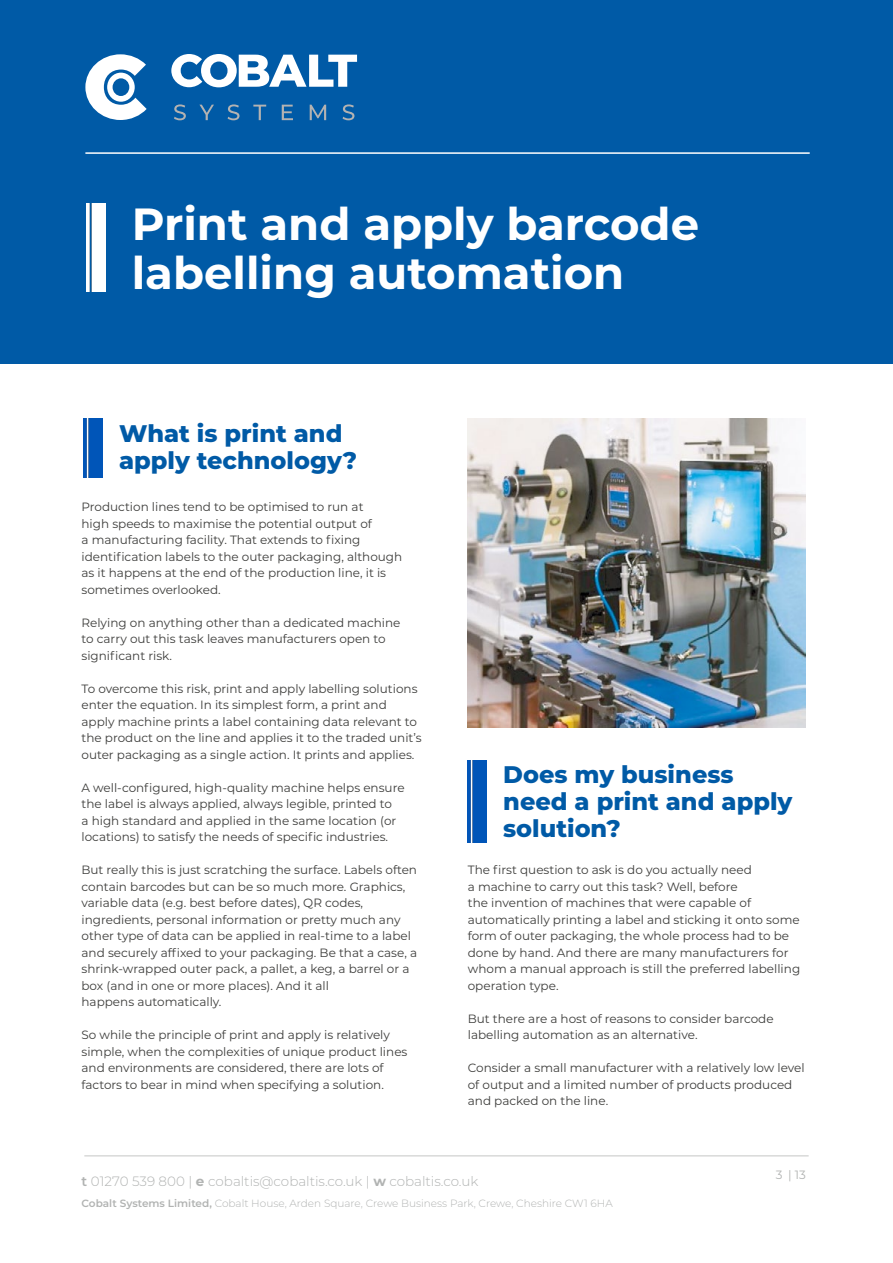
<style>
.page{position:relative;width:893px;height:1263px;background:#fff}
.page>*{position:absolute;margin:0;border:0;box-sizing:border-box;transform-origin:0 0}
.t1{font:700 45px/49.5px "Montserrat";color:#fff}
.t2{font:800 24px/27px "Montserrat";color:#005aa6}
.t3{font:300 13.5px "Montserrat";color:#b1b3b2}
.t4{font:12px/16.5px "Montserrat";color:#3d3d3b}
.t5{font:12px "Montserrat";color:#b1b3b2}
.t6{font:300 10.5px "Montserrat";color:#b1b3b2}
.s1{font-weight:600}
.s2{font-weight:700}
</style>
<div class="page">
<div style="left:0;top:0;width:893px;height:364px;background:#005aa6"></div>
<svg style="left:174px;top:104px;width:12px;height:16px"></svg>
<svg style="left:199px;top:105px;width:15px;height:15px"></svg>
<svg style="left:228px;top:104px;width:11px;height:16px"></svg>
<svg style="left:253px;top:105px;width:13px;height:15px"></svg>
<svg style="left:282px;top:105px;width:11px;height:15px"></svg>
<svg style="left:310px;top:105px;width:16px;height:15px"></svg>
<svg style="left:343px;top:104px;width:11px;height:16px"></svg>
<svg style="left:171px;top:54px;width:186px;height:33px"></svg>
<svg style="left:85px;top:54px;width:62px;height:66px"></svg>
<hr style="left:85px;top:152px;width:725px;height:2px;background:#fff">
<hr style="left:84px;top:1155px;width:725px;height:1px;background:#b1b3b2">
<img style="left:83px;top:419px;width:20px;height:58px">
<img style="left:86px;top:204px;width:20px;height:87px">
<img style="left:467px;top:419px;width:339px;height:308px">
<img style="left:467px;top:760px;width:20px;height:83px">
<h1 class="t1" style="left:132px;top:197px;width:569px">Print and apply barcode labelling automation</h1>
<h2 class="t2" style="left:119px;top:419px;width:240px">What is print and apply technology?</h2>
<p class="t4" style="left:81px;top:498px;width:322px">Production lines tend to be optimised to run at<br>high speeds to maximise the potential output of<br>a manufacturing facility. That extends to fixing identification labels to the outer packaging, although as it happens at the end of the production line, it is sometimes overlooked.</p>
<p class="t4" style="left:81px;top:614px;width:321px">Relying on anything other than a dedicated machine to carry out this task leaves manufacturers open to significant risk.</p>
<p class="t4" style="left:81px;top:680px;width:342px">To overcome this risk, print and apply labelling solutions enter the equation. In its simplest form, a print and apply machine prints a label containing data relevant to the product on the line and applies it to the traded unit’s outer packaging as a single action. It prints and applies.</p>
<p class="t4" style="left:81px;top:779px;width:325px">A well-configured, high-quality machine helps ensure the label is always applied, always legible, printed to<br>a high standard and applied in the same location (or locations) to satisfy the needs of specific industries.</p>
<p class="t4" style="left:81px;top:861px;width:337px">But really this is just scratching the surface. Labels often contain barcodes but can be so much more. Graphics, variable data (e.g. best before dates), QR codes, ingredients, personal information or pretty much any other type of data can be applied in real-time to a label and securely affixed to your packaging. Be that a case, a shrink-wrapped outer pack, a pallet, a keg, a barrel or a box (and in one or more places). And it all<br>happens automatically.</p>
<p class="t4" style="left:81px;top:1026px;width:327px">So while the principle of print and apply is relatively simple, when the complexities of unique product lines and environments are considered, there are lots of factors to bear in mind when specifying a solution.</p>
<h2 class="t2" style="left:503px;top:760px;width:291px">Does my business need a print and apply solution?</h2>
<p class="t4" style="left:468px;top:861px;width:334px">The first question to ask is do you actually need<br>a machine to carry out this task? Well, before<br>the invention of machines that were capable of automatically printing a label and sticking it onto some form of outer packaging, the whole process had to be done by hand. And there are many manufacturers for whom a manual approach is still the preferred labelling operation type.</p>
<p class="t4" style="left:468px;top:1010px;width:307px">But there are a host of reasons to consider barcode labelling automation as an alternative.</p>
<p class="t4" style="left:468px;top:1059px;width:338px">Consider a small manufacturer with a relatively low level of output and a limited number of products produced and packed on the line.</p>
<p class="t3" style="left:81px;top:1171px;width:398px"><span class="s1">t</span> 01270 539 800 | <span class="s2">e</span> cobaltis@cobaltis.co.uk | <span class="s2">w</span> cobaltis.co.uk</p>
<p class="t6" style="left:81px;top:1196px;width:533px"><span class="s1">Cobalt Systems Limited,</span> Cobalt House, Arden Square, Crewe Business Park, Crewe, Cheshire CW1 6HA</p>
<p class="t5" style="left:776px;top:1166px;width:32px">3 | 13</p>
</div>
